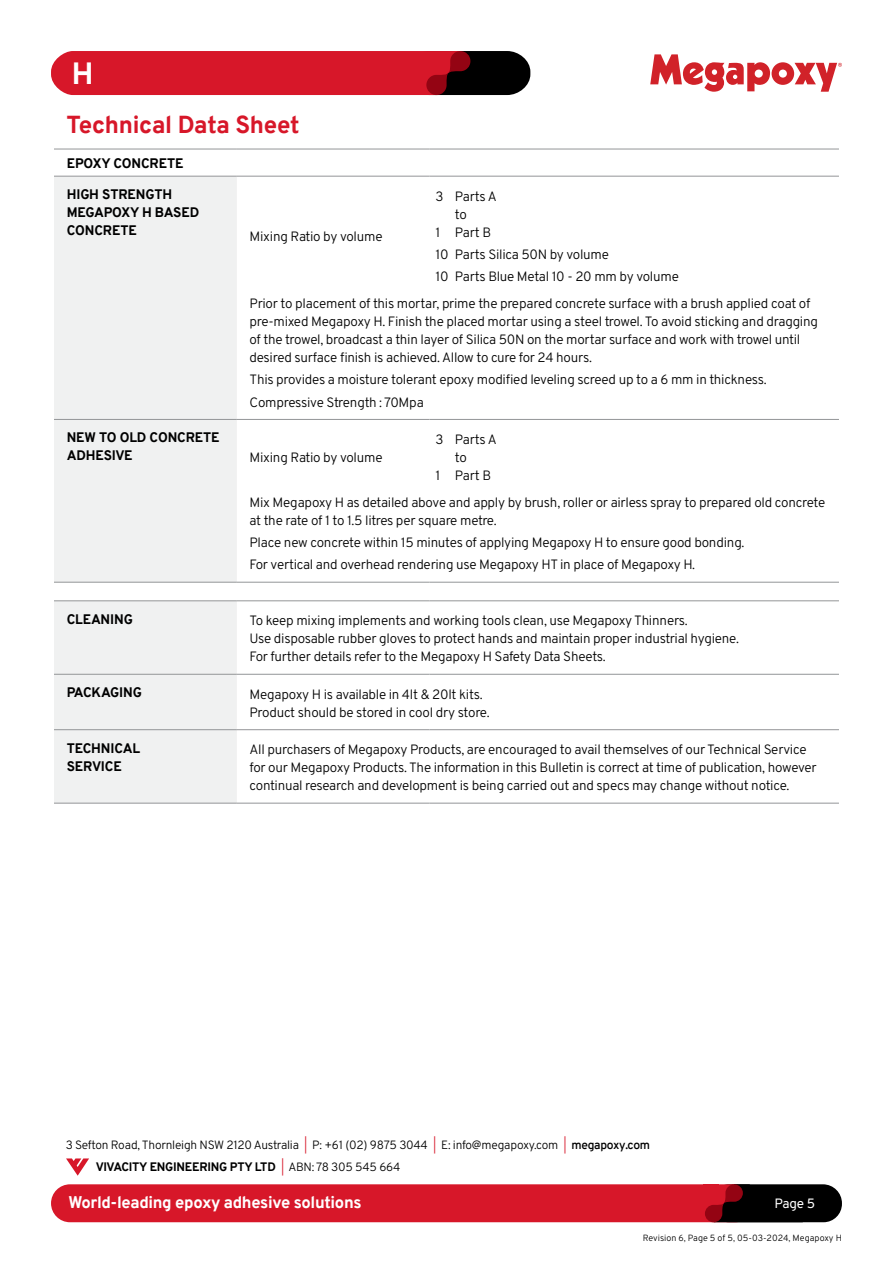
<style>
.page{position:relative;width:893px;height:1263px;background:#fff}
.page>*{position:absolute;margin:0;border:0;box-sizing:border-box;transform-origin:0 0}
.t1{font:800 30px "Overpass";color:#fff}
.t2{font:800 24px "Overpass";letter-spacing:-.01em;color:#d71729}
.t3{font:800 16.5px "Overpass";letter-spacing:-.02em;color:#fff}
.t4{font:13.5px/18px "Overpass";letter-spacing:-.02em;color:#000}
.t5{font:800 13.5px/18px "Overpass";letter-spacing:-.01em;color:#000}
.t6{font:13.5px "Overpass";color:#fff}
.t7{font:12px/21.6px "Overpass";letter-spacing:-.02em;color:#000}
.t8{font:9px "Overpass";color:#000}
.s1{color:#d71729}
.s2{font-weight:600}
.s3{font-weight:800}
</style>
<div class="page">
<div style="left:710px;top:1184px;width:132px;height:38px;background:#000;border-radius:19px"></div>
<div style="left:51px;top:1184px;width:703px;height:38px;background:#d71729;border-radius:19px"></div>
<svg style="left:705px;top:1184px;width:98px;height:38px"></svg>
<svg style="left:66px;top:1158px;width:23px;height:18px"></svg>
<svg style="left:650px;top:54px;width:192px;height:38px"></svg>
<svg style="left:51px;top:51px;width:479px;height:44px;background:#b61726"></svg>
<div style="left:54px;top:177px;width:183px;height:626px;background:#f0f1f1"></div>
<hr style="left:237px;top:419px;width:192px;height:1px;background:#939597">
<hr style="left:429px;top:419px;width:410px;height:1px;background:#939597">
<hr style="left:54px;top:582px;width:183px;height:1px;background:#939597">
<hr style="left:237px;top:582px;width:192px;height:1px;background:#939597">
<hr style="left:429px;top:582px;width:410px;height:1px;background:#939597">
<hr style="left:54px;top:674px;width:183px;height:1px;background:#939597">
<hr style="left:237px;top:674px;width:192px;height:1px;background:#939597">
<hr style="left:429px;top:674px;width:410px;height:1px;background:#939597">
<hr style="left:54px;top:729px;width:183px;height:1px;background:#939597">
<hr style="left:237px;top:729px;width:192px;height:1px;background:#939597">
<hr style="left:429px;top:729px;width:410px;height:1px;background:#939597">
<hr style="left:54px;top:803px;width:183px;height:1px;background:#939597">
<hr style="left:237px;top:803px;width:192px;height:1px;background:#939597">
<hr style="left:429px;top:803px;width:410px;height:1px;background:#939597">
<hr style="left:54px;top:419px;width:183px;height:1px;background:#939597">
<hr style="left:54px;top:600px;width:183px;height:1px;background:#939597">
<hr style="left:237px;top:600px;width:192px;height:1px;background:#939597">
<hr style="left:429px;top:600px;width:410px;height:1px;background:#939597">
<hr style="left:54px;top:149px;width:183px;height:1px;background:#939597">
<hr style="left:237px;top:149px;width:192px;height:1px;background:#939597">
<hr style="left:429px;top:149px;width:410px;height:1px;background:#939597">
<hr style="left:54px;top:176px;width:183px;height:1px;background:#939597">
<hr style="left:237px;top:176px;width:192px;height:1px;background:#939597">
<hr style="left:429px;top:176px;width:410px;height:1px;background:#939597">
<h1 class="t1" style="left:72px;top:56px;width:23px">H</h1>
<h2 class="t2" style="left:67px;top:110px;width:235px">Technical Data Sheet</h2>
<p class="t5" style="left:67px;top:155px;width:118px">EPOXY CONCRETE</p>
<p class="t5" style="left:67px;top:187px;width:134px">HIGH STRENGTH<br>MEGAPOXY H BASED<br>CONCRETE</p>
<p class="t4" style="left:250px;top:227px;width:135px">Mixing Ratio by volume</p>
<p class="t4" style="left:435px;top:187px;width:63px">3 Parts A</p>
<p class="t4" style="left:455px;top:205px;width:14px">to</p>
<p class="t4" style="left:435px;top:223px;width:57px">1 Part B</p>
<p class="t4" style="left:435px;top:243px;width:245px;line-height:22.2px">10 Parts Silica 50N by volume<br>10 Parts Blue Metal 10 - 20 mm by volume</p>
<p class="t4" style="left:250px;top:294px;width:570px">Prior to placement of this mortar, prime the prepared concrete surface with a brush applied coat of pre-mixed Megapoxy H. Finish the placed mortar using a steel trowel. To avoid sticking and dragging of the trowel, broadcast a thin layer of Silica 50N on the mortar surface and work with trowel until desired surface finish is achieved. Allow to cure for 24 hours.</p>
<p class="t4" style="left:250px;top:368px;width:519px;line-height:22.2px">This provides a moisture tolerant epoxy modified leveling screed up to a 6 mm in thickness.<br>Compressive Strength : 70Mpa</p>
<p class="t5" style="left:67px;top:430px;width:154px">NEW TO OLD CONCRETE<br>ADHESIVE</p>
<p class="t4" style="left:435px;top:430px;width:63px">3 Parts A</p>
<p class="t4" style="left:455px;top:448px;width:14px">to</p>
<p class="t4" style="left:435px;top:466px;width:57px">1 Part B</p>
<p class="t4" style="left:250px;top:493px;width:577px">Mix Megapoxy H as detailed above and apply by brush, roller or airless spray to prepared old concrete at the rate of 1 to 1.5 litres per square metre.</p>
<p class="t4" style="left:250px;top:531px;width:496px;line-height:22.2px">Place new concrete within 15 minutes of applying Megapoxy H to ensure good bonding.<br>For vertical and overhead rendering use Megapoxy HT in place of Megapoxy H.</p>
<p class="t4" style="left:250px;top:448px;width:135px">Mixing Ratio by volume</p>
<p class="t5" style="left:67px;top:611px;width:68px">CLEANING</p>
<p class="t4" style="left:250px;top:612px;width:491px">To keep mixing implements and working tools clean, use Megapoxy Thinners.<br>Use disposable rubber gloves to protect hands and maintain proper industrial hygiene.<br>For further details refer to the Megapoxy H Safety Data Sheets.</p>
<p class="t5" style="left:67px;top:685px;width:77px">PACKAGING</p>
<p class="t4" style="left:250px;top:685px;width:242px">Megapoxy H is available in 4lt &amp; 20lt kits.<br>Product should be stored in cool dry store.</p>
<p class="t5" style="left:67px;top:740px;width:75px">TECHNICAL<br>SERVICE</p>
<p class="t4" style="left:250px;top:741px;width:569px">All purchasers of Megapoxy Products, are encouraged to avail themselves of our Technical Service for our Megapoxy Products. The information in this Bulletin is correct at time of publication, however continual research and development is being carried out and specs may change without notice.</p>
<p class="t7" style="left:96px;top:1134px;width:556px;text-indent:-30px">3 Sefton Road, Thornleigh NSW 2120 Australia <span class="s1">|</span> P: +61 (02) 9875 3044 <span class="s1">|</span> E: info@megapoxy.com <span class="s1">|</span> <span class="s2">megapoxy.com<br></span><span class="s3">VIVACITY ENGINEERING PTY LTD</span> <span class="s1">|</span> ABN: 78 305 545 664</p>
<p class="t3" style="left:68px;top:1196px;width:295px">World-leading epoxy adhesive solutions</p>
<p class="t6" style="left:774px;top:1197px;width:42px">Page 5</p>
<p class="t8" style="left:643px;top:1231px;width:200px">Revision 6, Page 5 of 5, 05-03-2024, Megapoxy H</p>
</div>
